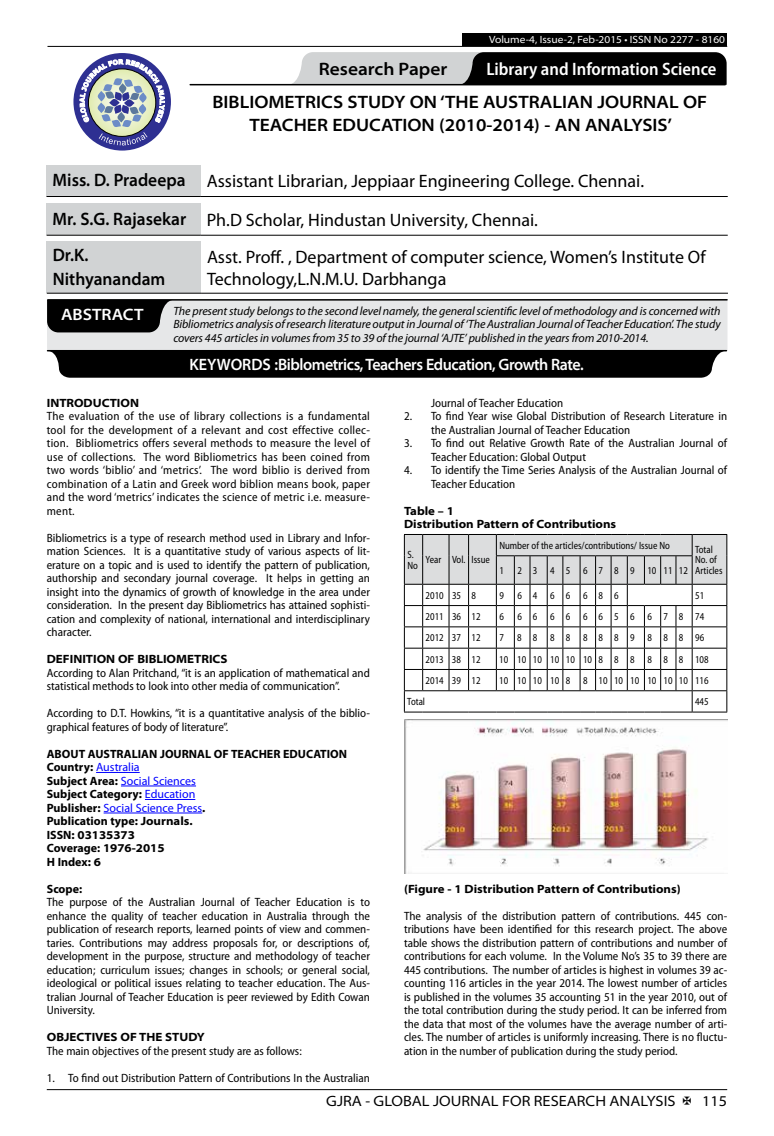
<style>
.page{position:relative;width:774px;height:1136px;background:#fff}
.page>*{position:absolute;margin:0;border:0;box-sizing:border-box;transform-origin:0 0}
.t1{font:18px/38.7px "Myriad Pro";color:#000}
.t2{font:600 semi-expanded 18px/23.4px "Myriad Pro";color:#000;text-align:center}
.t3{font:600 semi-condensed 18px "Myriad Pro";color:#fff}
.t4{font:600 semi-expanded 18px/23.4px "Myriad Pro";color:#000;scale:.9 1}
.t5{font:600 semi-expanded 16.5px "Myriad Pro";letter-spacing:-.03em;color:#fff;scale:.9 1}
.t6{font:600 semi-expanded 16.5px "Myriad Pro";color:#fff}
.t7{font:semi-expanded 15px "Myriad Pro";color:#000}
.t8{font:semi-condensed 12px/13.5px "Myriad Pro";color:#000}
.t9{font:italic 12px/13.5px "Myriad Pro";letter-spacing:-.01em;color:#000;text-align:justify}
.t10{font:700 12px/13.5px "Myriad Pro";color:#000}
.t11{font:700 semi-expanded 12px/13.5px "Myriad Pro";color:#000}
.t12{font:semi-condensed 10.5px/10.5px "Myriad Pro";color:#000;scale:.91 1}
.t13{font:semi-expanded 10.5px "Myriad Pro";color:#fff}
.t14{font:semi-condensed 10.5px "Myriad Pro";letter-spacing:1.16em;color:#000;scale:.91 1}
.s1{font-weight:600;font-stretch:semi-expanded}
.s2{font-stretch:semi-expanded}
.s3{font-weight:400;color:#00f}
</style>
<div class="page">
<hr style="left:47px;top:1089px;width:680px;height:1px;background:#000">
<div style="left:462px;top:33px;width:265px;height:13px;background:#000"></div>
<hr style="left:47px;top:46px;width:680px;height:1px;background:#000">
<svg style="left:288px;top:52px;width:439px;height:33px;background:#5a5a5b"></svg>
<hr style="left:190px;top:84px;width:535px;height:1px;background:#000">
<div style="left:73px;top:53px;width:98px;height:97px;background:#2e3092;border-radius:50%"></div>
<svg style="left:80px;top:59px;width:85px;height:86px"></svg>
<div style="left:47px;top:164px;width:154px;height:32px;background:#d1d3d4"></div>
<hr style="left:47px;top:196px;width:154px;height:1px;background:#000">
<hr style="left:201px;top:196px;width:527px;height:1px;background:#000">
<div style="left:47px;top:203px;width:154px;height:32px;background:#d1d3d4"></div>
<hr style="left:47px;top:235px;width:154px;height:1px;background:#000">
<hr style="left:201px;top:235px;width:527px;height:1px;background:#000">
<div style="left:47px;top:242px;width:154px;height:51px;background:#d1d3d4"></div>
<hr style="left:47px;top:293px;width:154px;height:1px;background:#000">
<hr style="left:201px;top:293px;width:527px;height:1px;background:#000">
<div style="left:47px;top:299px;width:680px;height:52px;background:#e6e7e8"></div>
<hr style="left:48px;top:299px;width:679px;height:1px;background:#000">
<svg style="left:47px;top:300px;width:126px;height:32px;background:#161616"></svg>
<div style="left:47px;top:350px;width:679px;height:27px;background:#000"></div>
<div style="left:88px;top:358px;width:597px;height:12px;background:#000"></div>
<hr style="left:96px;top:772px;width:44px;height:1px;background:#00f">
<hr style="left:121px;top:785px;width:75px;height:1px;background:#00f">
<hr style="left:145px;top:799px;width:50px;height:1px;background:#00f">
<hr style="left:104px;top:812px;width:98px;height:1px;background:#00f">
<svg style="left:404px;top:534px;width:323px;height:178px"></svg>
<hr style="left:692px;top:711px;width:35px;height:1px;background:#000">
<img style="left:404px;top:719px;width:323px;height:154px">
<p class="t13" style="left:489px;top:34px;width:238px">Volume-4, Issue-2, Feb-2015 • ISSN No 2277 - 8160</p>
<h1 class="t2" style="left:319px;top:58px;width:130px">Research Paper</h1>
<h1 class="t3" style="left:486px;top:59px;width:232px">Library and Information Science</h1>
<h1 class="t2" style="left:212px;top:91px;width:496px">BIBLIOMETRICS STUDY ON ‘THE AUSTRALIAN JOURNAL OF<br>TEACHER EDUCATION (2010-2014) - AN ANALYSIS’</h1>
<h1 class="t1" style="left:53px;top:162px;width:593px"><span class="s1">Miss. D. Pradeepa</span> Assistant Librarian, Jeppiaar Engineering College. Chennai.<br><span class="s1">Mr. S.G. Rajasekar</span> Ph.D Scholar, Hindustan University, Chennai.</h1>
<h1 class="t4" style="left:53px;top:244px;width:127px">Dr.K.<br>Nithyanandam</h1>
<h1 class="t1" style="left:207px;top:247px;width:500px;line-height:21.6px">Asst. Proff. , Department of computer science, Women’s Institute Of<br>Technology,L.N.M.U. Darbhanga</h1>
<p class="t9" style="left:173px;top:304px;width:549px">The present study belongs to the second level namely, the general scientific level of methodology and is concerned with Bibliometrics analysis of research literature output in Journal of ‘The Australian Journal of Teacher Education’. The study covers 445 articles in volumes from 35 to 39 of the journal ‘AJTE’ published in the years from 2010-2014.</p>
<h2 class="t6" style="left:61px;top:305px;width:84px">ABSTRACT</h2>
<h2 class="t5" style="left:189px;top:355px;width:440px">KEYWORDS :Biblometrics, Teachers Education, Growth Rate.</h2>
<p class="t11" style="left:47px;top:396px;width:94px">INTRODUCTION</p>
<p class="t8" style="left:47px;top:409px;width:325px;text-align:justify">The evaluation of the use of library collections is a fundamental tool for the development of a relevant and cost effective collec&shy;tion. Bibliometrics offers several methods to measure the level of use of collections. The word Bibliometrics has been coined from two words ‘biblio’ and ‘metrics’. The word biblio is derived from combination of a Latin and Greek word biblion means book, paper and the word ‘metrics’ indicates the science of metric i.e. measure&shy;ment.</p>
<p class="t8" style="left:47px;top:531px;width:325px;text-align:justify">Bibliometrics is a type of research method used in Library and Infor&shy;mation Sciences. It is a quantitative study of various aspects of lit&shy;erature on a topic and is used to identify the pattern of publication, authorship and secondary journal coverage. It helps in getting an insight into the dynamics of growth of knowledge in the area under consideration. In the present day Bibliometrics has attained sophisti&shy;cation and complexity of national, international and interdisciplinary character.</p>
<p class="t11" style="left:47px;top:652px;width:182px">DEFINITION OF BIBLIOMETRICS</p>
<p class="t8" style="left:47px;top:666px;width:325px">According to Alan Pritchand, “it is an application of mathematical and statistical methods to look into other media of communication”.</p>
<p class="t8" style="left:47px;top:706px;width:325px">According to D.T. Howkins, “it is a quantitative analysis of the biblio&shy;graphical features of body of literature”.</p>
<p class="t10" style="left:47px;top:747px;width:302px">ABOUT AUSTRALIAN JOURNAL OF TEACHER EDUCATION<br>Country<span class="s2">:</span> <span class="s3">Australia<br></span>Subject Area<span class="s2">:</span> <span class="s3">Social Sciences<br></span>Subject Category<span class="s2">:</span> <span class="s3">Education<br></span>Publisher<span class="s2">:</span> <span class="s3">Social Science Press</span><span class="s2">.<br></span>Publication type<span class="s2">: Journals.<br></span>ISSN<span class="s2">: 03135373<br></span>Coverage: <span class="s2">1976-2015<br></span>H Index<span class="s2">: 6</span></p>
<p class="t10" style="left:47px;top:882px;width:37px">Scope:</p>
<p class="t8" style="left:47px;top:895px;width:325px;text-align:justify">The purpose of the Australian Journal of Teacher Education is to enhance the quality of teacher education in Australia through the publication of research reports, learned points of view and commen&shy;taries. Contributions may address proposals for, or descriptions of, development in the purpose, structure and methodology of teacher education; curriculum issues; changes in schools; or general social, ideological or political issues relating to teacher education. The Aus&shy;tralian Journal of Teacher Education is peer reviewed by Edith Cowan University.</p>
<p class="t11" style="left:47px;top:1030px;width:160px">OBJECTIVES OF THE STUDY</p>
<p class="t8" style="left:47px;top:1044px;width:256px">The main objectives of the present study are as follows:</p>
<p class="t8" style="left:47px;top:1071px;width:325px">1. To find out Distribution Pattern of Contributions In the Australian</p>
<p class="t8" style="left:431px;top:396px;width:134px">Journal of Teacher Education</p>
<p class="t8" style="left:431px;top:409px;width:298px;text-indent:-27px">2. To find Year wise Global Distribution of Research Literature in the Australian Journal of Teacher Education</p>
<p class="t8" style="left:431px;top:436px;width:298px;text-indent:-27px">3. To find out Relative Growth Rate of the Australian Journal of<br>Teacher Education: Global Output</p>
<p class="t8" style="left:431px;top:463px;width:298px;text-indent:-27px">4. To identify the Time Series Analysis of the Australian Journal of<br>Teacher Education</p>
<p class="t11" style="left:404px;top:504px;width:214px">Table – 1<br>Distribution Pattern of Contributions</p>
<p class="t12" style="left:407px;top:549px;width:13px">S.<br>No</p>
<p class="t12" style="left:426px;top:554px;width:72px">Year Vol. Issue</p>
<p class="t12" style="left:499px;top:540px;width:189px">Number of the articles/contributions/ Issue No</p>
<p class="t12" style="left:695px;top:544px;width:25px">Total<br>No. of</p>
<p class="t12" style="left:499px;top:565px;width:6px">1</p>
<p class="t12" style="left:517px;top:565px;width:227px">2 3 4 5 6 7 8 9 101112Articles</p>
<p class="t12" style="left:426px;top:590px;width:57px">2010 35 8</p>
<p class="t12" style="left:499px;top:590px;width:6px">9</p>
<p class="t12" style="left:517px;top:590px;width:113px">64 66 686</p>
<p class="t12" style="left:695px;top:590px;width:11px">51</p>
<p class="t12" style="left:426px;top:611px;width:62px">2011 36 12</p>
<p class="t12" style="left:499px;top:611px;width:6px">6</p>
<p class="t14" style="left:517px;top:611px;width:207px">66 66 6656 67874</p>
<p class="t12" style="left:426px;top:633px;width:62px">2012 37 12</p>
<p class="t12" style="left:499px;top:633px;width:6px">7</p>
<p class="t14" style="left:517px;top:632px;width:207px">88 88 8889 88896</p>
<p class="t12" style="left:426px;top:654px;width:62px">2013 38 12</p>
<p class="t12" style="left:499px;top:654px;width:232px">10 1010 1010 108 8 8 8 8 8 108</p>
<p class="t12" style="left:426px;top:675px;width:62px">2014 39 12</p>
<p class="t12" style="left:499px;top:675px;width:232px">10 10 10 10 8 8 10 10 10 10 10 10 116</p>
<p class="t12" style="left:407px;top:696px;width:21px">Total</p>
<p class="t12" style="left:695px;top:696px;width:16px">445</p>
<p class="t11" style="left:404px;top:882px;width:278px">(Figure - 1 Distribution Pattern of Contributions)</p>
<p class="t8" style="left:404px;top:909px;width:325px;text-align:justify">The analysis of the distribution pattern of contributions. 445 con&shy;tributions have been identified for this research project. The above table shows the distribution pattern of contributions and number of contributions for each volume. In the Volume No’s 35 to 39 there are 445 contributions. The number of articles is highest in volumes 39 ac&shy;counting 116 articles in the year 2014. The lowest number of articles is published in the volumes 35 accounting 51 in the year 2010, out of the total contribution during the study period. It can be inferred from the data that most of the volumes have the average number of arti&shy;cles. The number of articles is uniformly increasing. There is no fluctu&shy;ation in the number of publication during the study period.</p>
<p class="t7" style="left:326px;top:1092px;width:351px">GJRA - GLOBAL JOURNAL FOR RESEARCH ANALYSIS</p>
<p class="t7" style="left:702px;top:1092px;width:27px">115</p>
</div>
